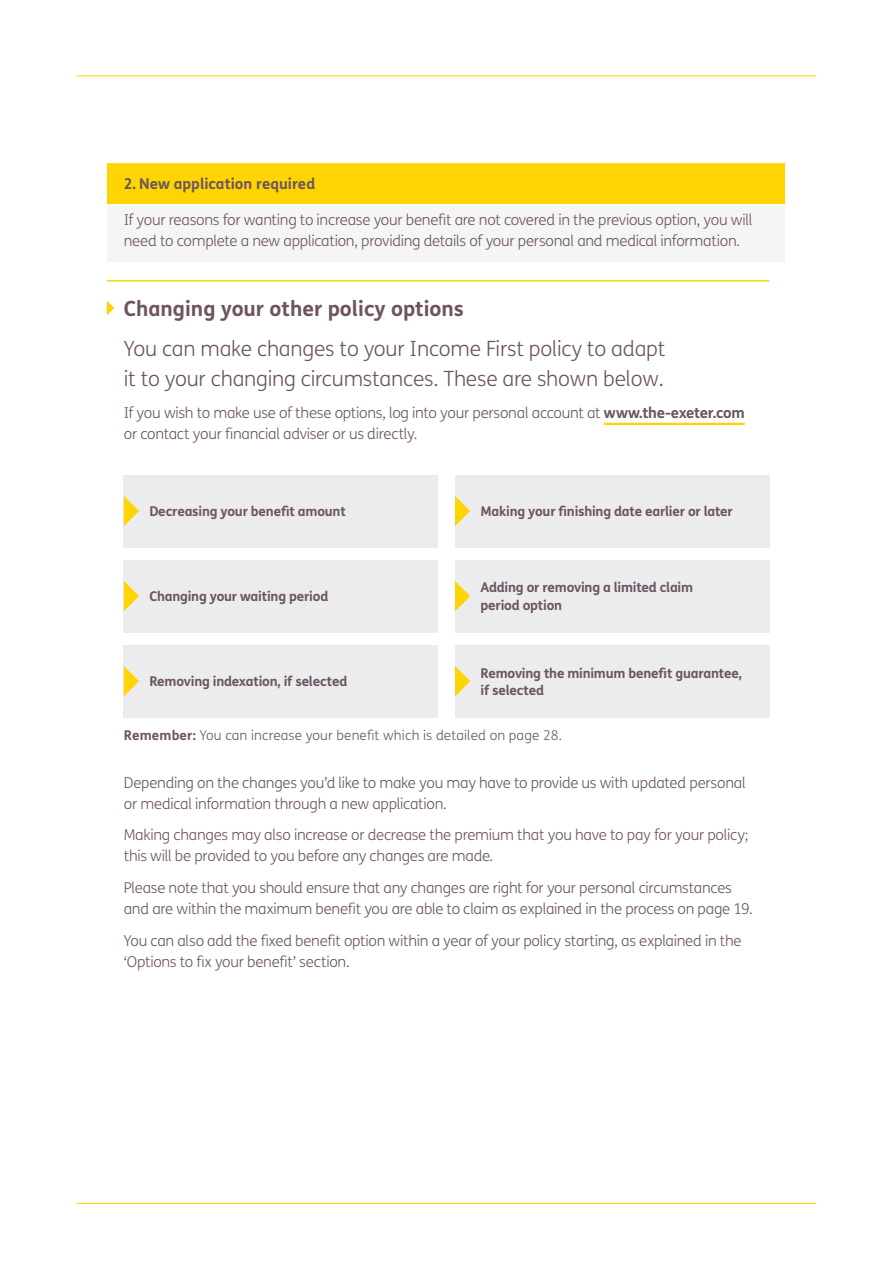
<style>
.page{position:relative;width:893px;height:1263px;background:#fff}
.page>*{position:absolute;margin:0;border:0;box-sizing:border-box;transform-origin:0 0}
.t1{font:300 21px/30px "FS Me";letter-spacing:-.01em;color:#6c5560}
.t2{font:700 21px "FS Me";color:#6c5560}
.t3{font:300 15px/21px "FS Me";letter-spacing:-.02em;color:#6c5560}
.t4{font:700 15px "FS Me";color:#6c5560}
.t5{font:700 13.5px/18px "FS Me";letter-spacing:-.015em;color:#6c5560}
.t6{font:300 13.5px "FS Me";letter-spacing:.01em;color:#6c5560}
.s1{font-weight:700}
</style>
<div class="page">
<hr style="left:77px;top:1203px;width:739px;height:1px;background:#fed503">
<hr style="left:77px;top:75px;width:739px;height:1px;background:#fed503">
<hr style="left:107px;top:280px;width:662px;height:1px;background:#fed503">
<hr style="left:604px;top:423px;width:141px;height:2px;background:#fed503">
<svg style="left:107px;top:300px;width:7px;height:16px"></svg>
<div style="left:107px;top:162px;width:678px;height:43px;background:#fed503"></div>
<div style="left:107px;top:205px;width:678px;height:58px;background:#f5f5f6"></div>
<hr style="left:107px;top:162px;width:678px;height:1px;background:#fff">
<hr style="left:107px;top:204px;width:678px;height:2px;background:#fff">
<hr style="left:107px;top:262px;width:678px;height:1px;background:#fff">
<div style="left:124px;top:475px;width:314px;height:72px;background:#ececee"></div>
<div style="left:455px;top:475px;width:314px;height:72px;background:#ececee"></div>
<div style="left:455px;top:560px;width:314px;height:72px;background:#ececee"></div>
<div style="left:455px;top:645px;width:314px;height:72px;background:#ececee"></div>
<div style="left:124px;top:560px;width:314px;height:72px;background:#ececee"></div>
<div style="left:124px;top:645px;width:314px;height:72px;background:#ececee"></div>
<svg style="left:124px;top:496px;width:15px;height:30px"></svg>
<svg style="left:455px;top:496px;width:15px;height:30px"></svg>
<svg style="left:124px;top:581px;width:15px;height:30px"></svg>
<svg style="left:455px;top:581px;width:15px;height:30px"></svg>
<svg style="left:124px;top:666px;width:15px;height:30px"></svg>
<svg style="left:455px;top:666px;width:15px;height:30px"></svg>
<p class="t4" style="left:124px;top:172px;width:193px">2. New application required</p>
<p class="t3" style="left:124px;top:208px;width:630px">If your reasons for wanting to increase your benefit are not covered in the previous option, you will need to complete a new application, providing details of your personal and medical information.</p>
<h1 class="t2" style="left:124px;top:292px;width:342px">Changing your other policy options</h1>
<h1 class="t1" style="left:124px;top:333px;width:543px">You can make changes to your Income First policy to adapt it to your changing circumstances. These are shown below.</h1>
<p class="t3" style="left:124px;top:402px;width:622px">If you wish to make use of these options, log into your personal account at <span class="s1">www.the-exeter.com </span>or contact your financial adviser or us directly.</p>
<p class="t5" style="left:149px;top:502px;width:198px">Decreasing your benefit amount</p>
<p class="t5" style="left:480px;top:502px;width:254px">Making your finishing date earlier or later</p>
<p class="t5" style="left:149px;top:587px;width:180px">Changing your waiting period</p>
<p class="t5" style="left:149px;top:672px;width:200px">Removing indexation, if selected</p>
<p class="t5" style="left:480px;top:578px;width:214px">Adding or removing a limited claim period option</p>
<p class="t5" style="left:480px;top:664px;width:263px;line-height:16.5px">Removing the minimum benefit guarantee, if selected</p>
<p class="t6" style="left:124px;top:726px;width:440px"><span class="s1">Remember:</span> You can increase your benefit which is detailed on page 28.</p>
<p class="t3" style="left:124px;top:771px;width:623px">Depending on the changes you’d like to make you may have to provide us with updated personal or medical information through a new application.</p>
<p class="t3" style="left:124px;top:824px;width:626px">Making changes may also increase or decrease the premium that you have to pay for your policy; this will be provided to you before any changes are made.</p>
<p class="t3" style="left:124px;top:877px;width:630px">Please note that you should ensure that any changes are right for your personal circumstances and are within the maximum benefit you are able to claim as explained in the process on page 19.</p>
<p class="t3" style="left:124px;top:929px;width:619px">You can also add the fixed benefit option within a year of your policy starting, as explained in the ‘Options to fix your benefit’ section.</p>
</div>
